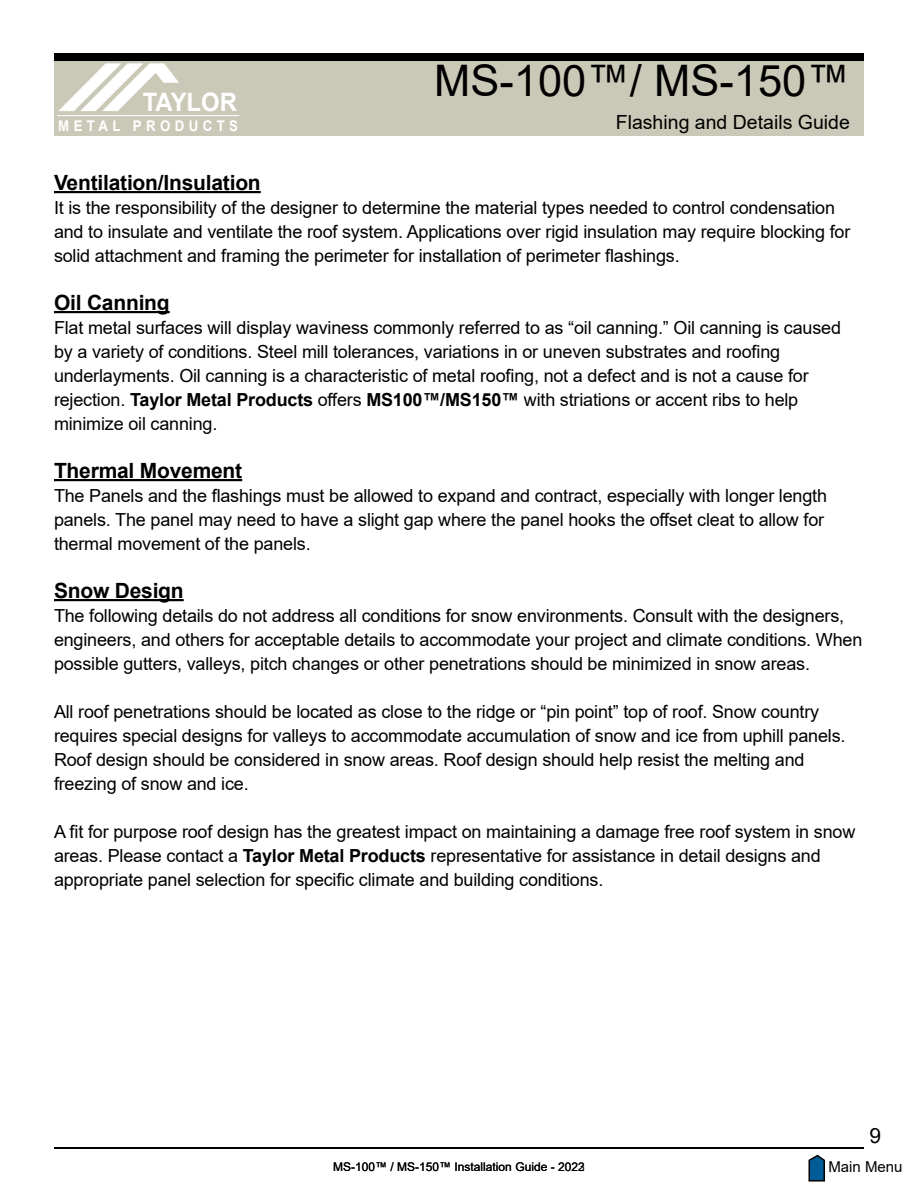
<style>
.page{position:relative;width:918px;height:1188px;background:#fff}
.page>*{position:absolute;margin:0;border:0;box-sizing:border-box;transform-origin:0 0}
.t1{font:43.5px "Arial";color:#000}
.t2{font:700 25.35px "Arial";color:#fff;scale:.94 1}
.t3{font:700 21px "Arial";letter-spacing:-.01em;color:#000}
.t4{font:21px "Arial";color:#000}
.t5{font:19.5px "Arial";color:#000}
.t6{font:18px/24px "Arial";letter-spacing:-.01em;color:#000}
.t7{font:15px "Arial";color:#000}
.t8{font:700 14.7px "Arial";letter-spacing:.33em;color:#fff;scale:.9 1}
.t9{font:12px "Arial";color:#000}
.s1{font-weight:700}
</style>
<div class="page">
<div style="left:54px;top:54px;width:810px;height:8px;background:#000"></div>
<div style="left:54px;top:61px;width:810px;height:74px;background:#cac9b8"></div>
<svg style="left:59px;top:64px;width:119px;height:47px"></svg>
<hr style="left:57px;top:115px;width:182px;height:1px;background:#fff">
<svg style="left:808px;top:1154px;width:17px;height:28px"></svg>
<hr style="left:54px;top:191px;width:207px;height:2px;background:#000">
<hr style="left:54px;top:311px;width:116px;height:2px;background:#000">
<hr style="left:54px;top:479px;width:188px;height:2px;background:#000">
<hr style="left:54px;top:599px;width:130px;height:2px;background:#000">
<hr style="left:54px;top:1147px;width:810px;height:2px;background:#000">
<h2 class="t2" style="left:143px;top:85px;width:102px">TAYLOR</h2>
<p class="t8" style="left:58px;top:116px;width:201px">METAL PRODUCTS</p>
<h1 class="t1" style="left:434px;top:51px;width:417px">MS-100™/ MS-150™</h1>
<p class="t5" style="left:616px;top:109px;width:236px">Flashing and Details Guide</p>
<p class="t3" style="left:54px;top:168px;width:208px">Ventilation/Insulation</p>
<p class="t6" style="left:54px;top:195px;width:798px">It is the responsibility of the designer to determine the material types needed to control condensation and to insulate and ventilate the roof system. Applications over rigid insulation may require blocking for solid attachment and framing the perimeter for installation of perimeter flashings.</p>
<p class="t3" style="left:54px;top:288px;width:117px">Oil Canning</p>
<p class="t6" style="left:54px;top:315px;width:789px">Flat metal surfaces will display waviness commonly referred to as “oil canning.” Oil canning is caused by a variety of conditions. Steel mill tolerances, variations in or uneven substrates and roofing underlayments. Oil canning is a characteristic of metal roofing, not a defect and is not a cause for rejection. <span class="s1">Taylor Metal Products</span> offers <span class="s1">MS100™/MS150™</span> with striations or accent ribs to help minimize oil canning.</p>
<p class="t3" style="left:54px;top:456px;width:190px">Thermal Movement</p>
<p class="t6" style="left:54px;top:483px;width:775px">The Panels and the flashings must be allowed to expand and contract, especially with longer length panels. The panel may need to have a slight gap where the panel hooks the offset cleat to allow for thermal movement of the panels.</p>
<p class="t3" style="left:54px;top:576px;width:131px">Snow Design</p>
<p class="t6" style="left:54px;top:603px;width:810px">The following details do not address all conditions for snow environments. Consult with the designers, engineers, and others for acceptable details to accommodate your project and climate conditions. When possible gutters, valleys, pitch changes or other penetrations should be minimized in snow areas.</p>
<p class="t6" style="left:54px;top:699px;width:793px">All roof penetrations should be located as close to the ridge or “pin point” top of roof. Snow country requires special designs for valleys to accommodate accumulation of snow and ice from uphill panels.<br>Roof design should be considered in snow areas. Roof design should help resist the melting and freezing of snow and ice.</p>
<p class="t6" style="left:54px;top:819px;width:803px">A fit for purpose roof design has the greatest impact on maintaining a damage free roof system in snow areas. Please contact a <span class="s1">Taylor Metal Products</span> representative for assistance in detail designs and appropriate panel selection for specific climate and building conditions.</p>
<p class="t9" style="left:333px;top:1158px;width:253px">MS-100™ / MS-150™ Installation Guide - 2022</p>
<p class="t9" style="left:578px;top:1158px;width:8px">3</p>
<p class="t4" style="left:870px;top:1121px;width:13px">9</p>
<p class="t7" style="left:828px;top:1157px;width:76px">Main Menu</p>
</div>
